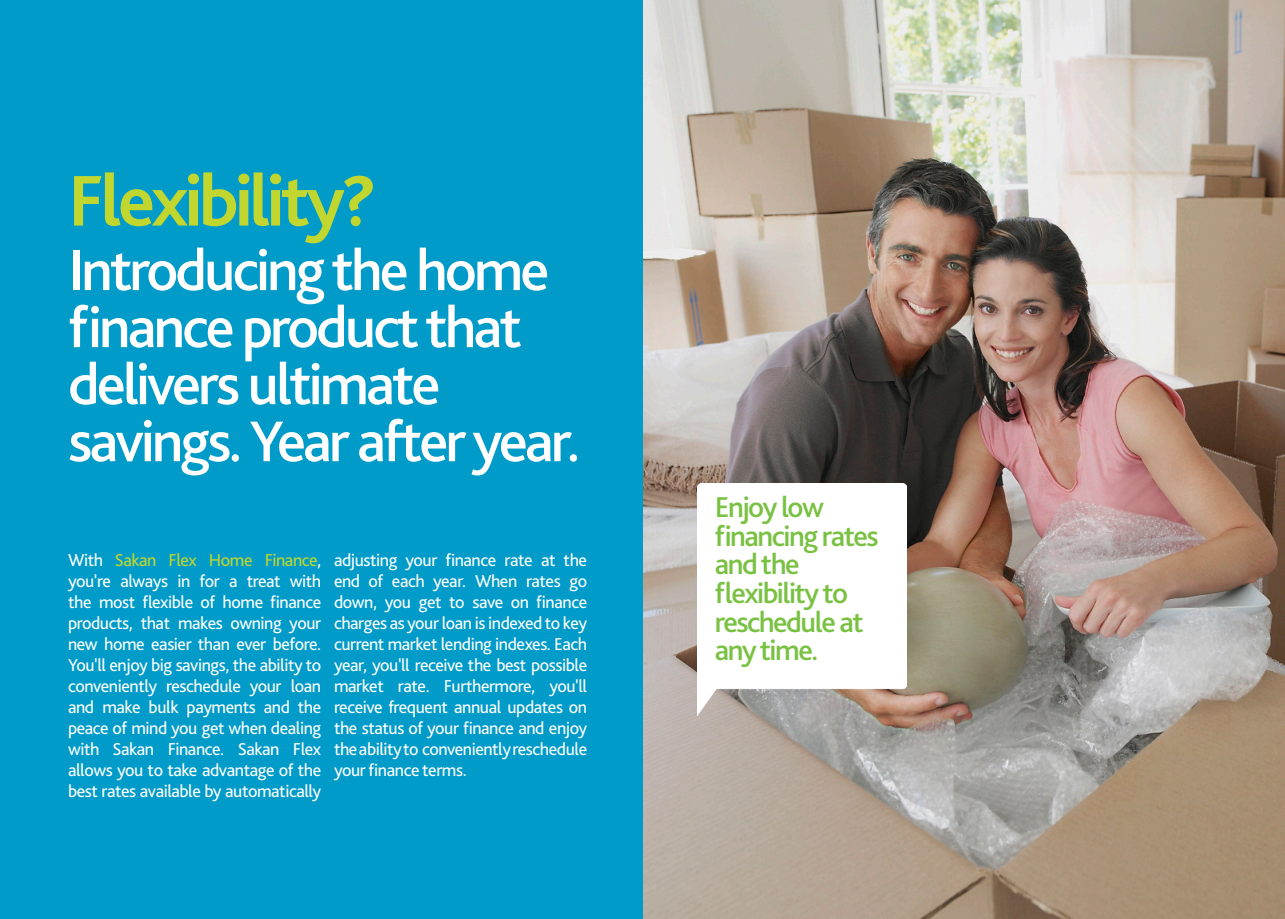
<style>
.page{position:relative;width:1285px;height:919px;background:#fff}
.page>*{position:absolute;margin:0;border:0;box-sizing:border-box;transform-origin:0 0}
.t1{font:700 75px "Bliss 2";letter-spacing:-.05em;color:#c1d72f}
.t2{font:500 60px/57px "Bliss 2";letter-spacing:-.05em;color:#fff}
.t3{font:500 30px/28.5px "Bliss 2";letter-spacing:-.05em;color:#79c142}
.t4{font:18px/21px "Bliss 2";letter-spacing:-.025em;color:#fff;text-align:justify}
.s1{color:#c1d72f}
</style>
<div class="page">
<img style="left:642px;top:0;width:642px;height:918px">
<div style="left:0;top:0;width:642px;height:918px;background:#009bc8"></div>
<img style="left:697px;top:484px;width:209px;height:231px">
<p class="t1" style="left:68px;top:154px;width:311px">Flexibility?</p>
<p class="t2" style="left:68px;top:240px;width:514px">Introducing the home finance product that delivers ultimate savings. Year after year.</p>
<p class="t4" style="left:68px;top:549px;width:255px">With <span class="s1">Sakan Flex Home Finance</span>, you're always in for a treat with the most flexible of home finance products, that makes owning your new home easier than ever before.<br>You'll enjoy big savings, the ability to conveniently reschedule your loan and make bulk payments and the peace of mind you get when dealing with Sakan Finance. Sakan Flex allows you to take advantage of the best rates available by automatically</p>
<p class="t4" style="left:334px;top:549px;width:255px">adjusting your finance rate at the end of each year. When rates go down, you get to save on finance charges as your loan is indexed to key current market lending indexes. Each year, you'll receive the best possible market rate. Furthermore, you'll receive frequent annual updates on the status of your finance and enjoy the ability to conveniently reschedule your finance terms.</p>
<p class="t3" style="left:714px;top:492px;width:165px">Enjoy low financing rates</p>
<p class="t3" style="left:714px;top:549px;width:86px">and the</p>
<p class="t3" style="left:714px;top:578px;width:150px">flexibility to reschedule at any time.</p>
</div>
